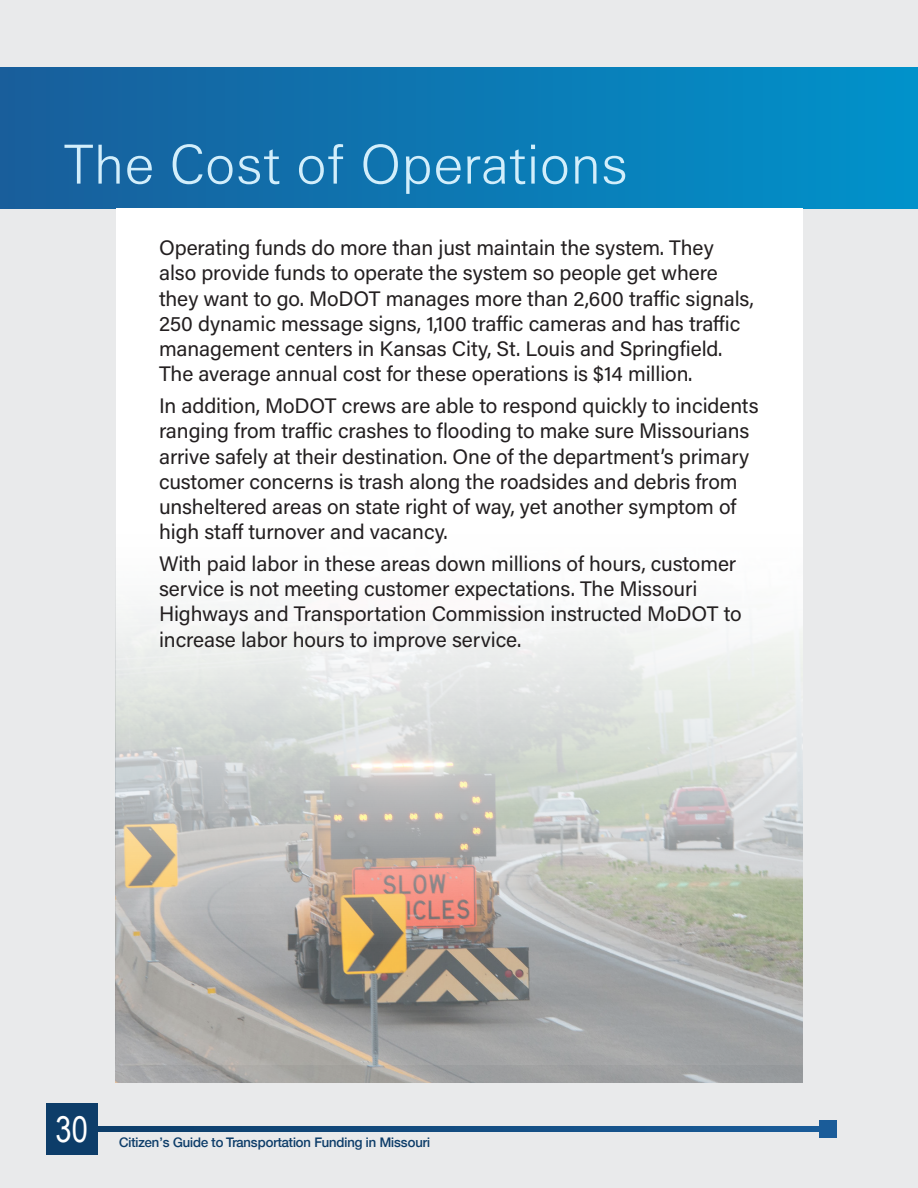
<style>
.page{position:relative;width:918px;height:1188px;background:#e9eaeb}
.page>*{position:absolute;margin:0;border:0;box-sizing:border-box;transform-origin:0 0}
.t1{font:300 54px "Zurich BT";color:#d2eefb}
.t2{font:35.55px "Arial Narrow";color:#fff}
.t3{font:21px/25.2px "Acumin Pro";letter-spacing:-.005em;color:#231f20}
.t4{font:500 13.5px "Helvetica";color:#0d3d69}
</style>
<div class="page">
<div style="left:0;top:68px;width:918px;height:140px;background:linear-gradient(to right,#195e9b,#0192cb)"></div>
<div style="left:46px;top:1103px;width:52px;height:52px;background:#0d3d69"></div>
<div style="left:116px;top:208px;width:686px;height:857px;background:#fff"></div>
<div style="left:820px;top:1120px;width:17px;height:18px;background:#1a5c99"></div>
<svg style="left:98px;top:1126px;width:722px;height:6px;background:#134c80"></svg>
<img style="left:116px;top:604px;width:686px;height:478px">
<h1 class="t1" style="left:64px;top:132px;width:566px">The Cost of Operations</h1>
<p class="t3" style="left:159px;top:234px;width:597px">Operating funds do more than just maintain the system. They also provide funds to operate the system so people get where they want to go. MoDOT manages more than 2,600 traffic signals, 250 dynamic message signs, 1,100 traffic cameras and has traffic management centers in Kansas City, St. Louis and Springfield.<br>The average annual cost for these operations is $14 million.</p>
<p class="t3" style="left:159px;top:392px;width:601px">In addition, MoDOT crews are able to respond quickly to incidents ranging from traffic crashes to flooding to make sure Missourians arrive safely at their destination. One of the department’s primary customer concerns is trash along the roadsides and debris from unsheltered areas on state right of way, yet another symptom of high staff turnover and vacancy.</p>
<p class="t3" style="left:159px;top:550px;width:584px">With paid labor in these areas down millions of hours, customer service is not meeting customer expectations. The Missouri Highways and Transportation Commission instructed MoDOT to increase labor hours to improve service.</p>
<h2 class="t2" style="left:55px;top:1103px;width:34px">30</h2>
<p class="t4" style="left:119px;top:1134px;width:313px">Citizen’s Guide to Transportation Funding in Missouri</p>
</div>
